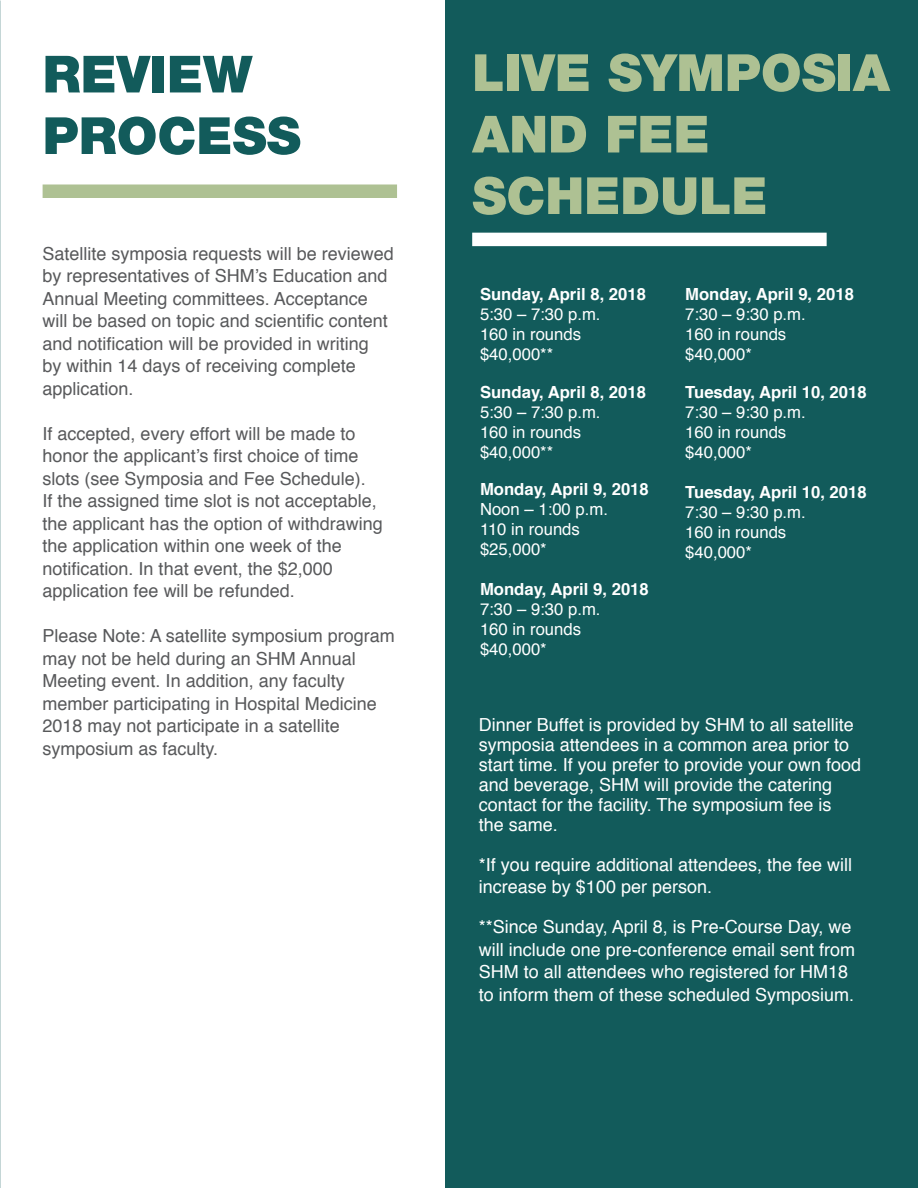
<style>
.page{position:relative;width:918px;height:1188px;background:#fff}
.page>*{position:absolute;margin:0;border:0;box-sizing:border-box;transform-origin:0 0}
.t1{font:900 51.3px/61.5px "Helvetica Neue";color:#aec193}
.t2{font:900 51.3px/61.5px "Helvetica Neue";color:#125b5b}
.t3{font:18px/22.5px "Helvetica";color:#58595b}
.t4{font:18px/20.1px "Helvetica";color:#fff}
.t5{font:16.65px/20.1px "Helvetica";color:#fff}
.t6{font:700 16.65px "Helvetica";color:#fff}
</style>
<div class="page">
<div style="left:446px;top:0;width:472px;height:1188px;background:#125b5b"></div>
<div style="left:472px;top:233px;width:355px;height:13px;background:#fff"></div>
<div style="left:43px;top:184px;width:354px;height:14px;background:#aec193"></div>
<h1 class="t2" style="left:43px;top:43px;width:260px">REVIEW<br>PROCESS</h1>
<h1 class="t1" style="left:472px;top:42px;width:419px">LIVE SYMPOSIA<br>AND FEE<br>SCHEDULE</h1>
<p class="t3" style="left:43px;top:243px;width:353px">Satellite symposia requests will be reviewed by representatives of SHM’s Education and Annual Meeting committees. Acceptance will be based on topic and scientific content and notification will be provided in writing<br>by within 14 days of receiving complete application.</p>
<p class="t3" style="left:43px;top:423px;width:342px">If accepted, every effort will be made to honor the applicant’s first choice of time slots (see Symposia and Fee Schedule).<br>If the assigned time slot is not acceptable, the applicant has the option of withdrawing the application within one week of the notification. In that event, the $2,000 application fee will be refunded.</p>
<p class="t3" style="left:43px;top:625px;width:354px">Please Note: A satellite symposium program may not be held during an SHM Annual Meeting event. In addition, any faculty member participating in Hospital Medicine 2018 may not participate in a satellite symposium as faculty.</p>
<p class="t6" style="left:480px;top:281px;width:168px">Sunday, April 8, 2018</p>
<p class="t5" style="left:480px;top:305px;width:122px">5:30 – 7:30 p.m.<br>160 in rounds $40,000**</p>
<p class="t6" style="left:480px;top:378px;width:168px">Sunday, April 8, 2018</p>
<p class="t5" style="left:480px;top:402px;width:122px">5:30 – 7:30 p.m.<br>160 in rounds $40,000**</p>
<p class="t6" style="left:480px;top:476px;width:170px">Monday, April 9, 2018</p>
<p class="t5" style="left:480px;top:500px;width:130px">Noon – 1:00 p.m.<br>110 in rounds $25,000*</p>
<p class="t6" style="left:480px;top:576px;width:170px">Monday, April 9, 2018</p>
<p class="t5" style="left:480px;top:600px;width:122px">7:30 – 9:30 p.m.<br>160 in rounds $40,000*</p>
<p class="t6" style="left:685px;top:281px;width:170px">Monday, April 9, 2018</p>
<p class="t5" style="left:685px;top:305px;width:122px">7:30 – 9:30 p.m.<br>160 in rounds $40,000*</p>
<p class="t6" style="left:685px;top:378px;width:183px">Tuesday, April 10, 2018</p>
<p class="t5" style="left:685px;top:402px;width:122px">7:30 – 9:30 p.m.<br>160 in rounds $40,000*</p>
<p class="t6" style="left:685px;top:478px;width:183px">Tuesday, April 10, 2018</p>
<p class="t5" style="left:685px;top:502px;width:122px">7:30 – 9:30 p.m.<br>160 in rounds $40,000*</p>
<p class="t4" style="left:479px;top:715px;width:384px">Dinner Buffet is provided by SHM to all satellite symposia attendees in a common area prior to start time. If you prefer to provide your own food and beverage, SHM will provide the catering contact for the facility. The symposium fee is<br>the same.</p>
<p class="t4" style="left:479px;top:854px;width:375px;line-height:22.5px">*If you require additional attendees, the fee will increase by $100 per person.</p>
<p class="t4" style="left:479px;top:916px;width:378px;line-height:22.5px">**Since Sunday, April 8, is Pre-Course Day, we will include one pre-conference email sent from SHM to all attendees who registered for HM18 to inform them of these scheduled Symposium.</p>
</div>
